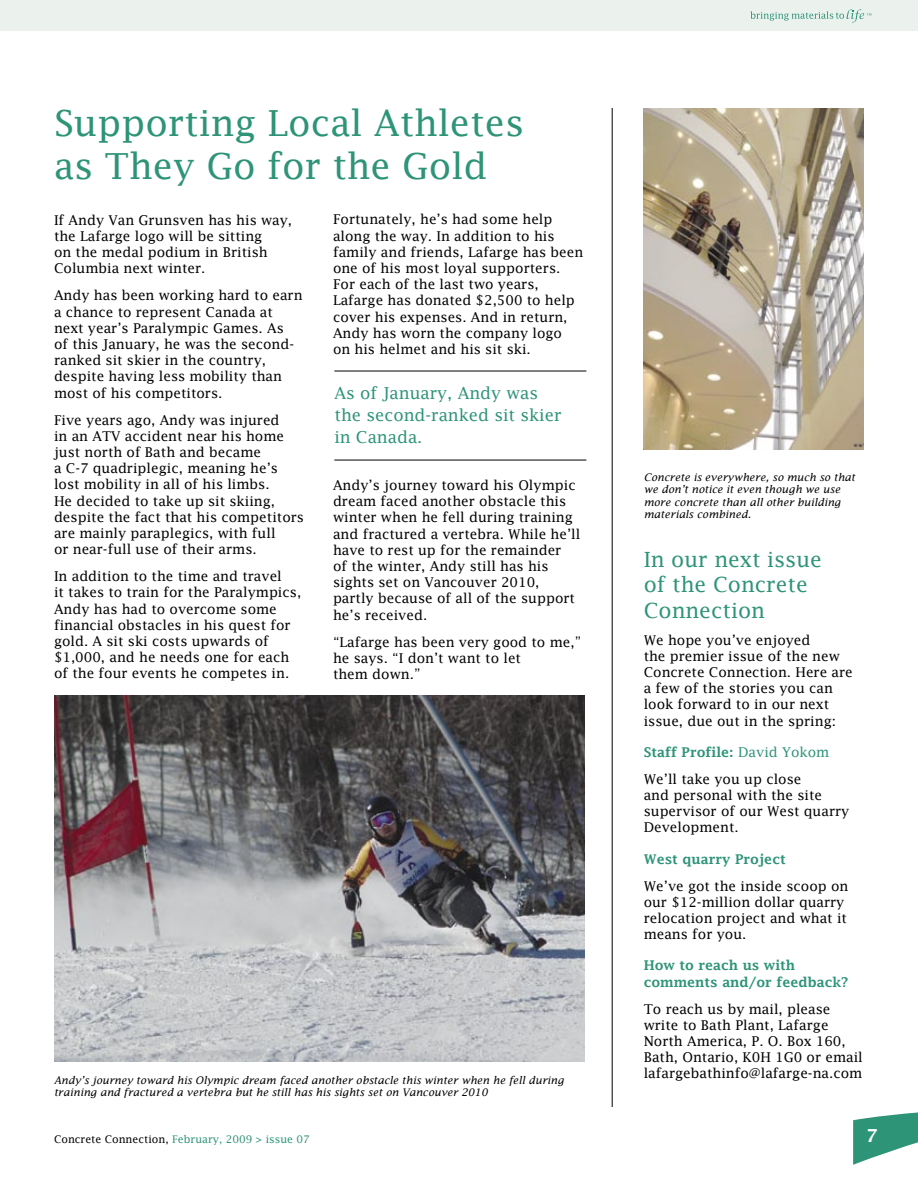
<style>
.page{position:relative;width:918px;height:1188px;background:#fff}
.page>*{position:absolute;margin:0;border:0;box-sizing:border-box;transform-origin:0 0}
.t1{font:36px/43.2px "Lucida Fax";color:#2e9477}
.t2{font:21px/25.2px "Lucida Fax";color:#2e9477}
.t3{font:600 18px "Lucida Fax";color:#fff}
.t4{font:16.5px/21.8px "Lucida Fax";color:#2e9477}
.t5{font:13.5px/16.2px "Lucida Fax";color:#000}
.t6{font:600 13.5px/16.2px "Lucida Fax";color:#2e9477}
.t7{font:italic 10.5px/12.6px "Lucida Fax";color:#000}
.t8{font:10.5px "Lucida Fax";color:#2e9477}
.s1{font-weight:600;color:#2e9477}
.s2{color:#2e9477}
.s3{color:#000}
</style>
<div class="page">
<svg style="left:853px;top:1112px;width:65px;height:53px"></svg>
<div style="left:0;top:0;width:918px;height:31px;background:#ebf2ee"></div>
<svg style="left:751px;top:9px;width:120px;height:14px"></svg>
<hr style="left:612px;top:108px;width:1px;height:999px;background:#000">
<img style="left:54px;top:695px;width:531px;height:367px">
<hr style="left:334px;top:460px;width:252px;height:1px;background:#000">
<hr style="left:334px;top:371px;width:252px;height:1px;background:#000">
<img style="left:644px;top:108px;width:220px;height:342px">
<h1 class="t1" style="left:54px;top:101px;width:472px">Supporting Local Athletes as They Go for the Gold</h1>
<p class="t5" style="left:54px;top:212px;width:240px">If Andy Van Grunsven has his way, the Lafarge logo will be sitting<br>on the medal podium in British<br>Columbia next winter.</p>
<p class="t5" style="left:54px;top:287px;width:250px">Andy has been working hard to earn a chance to represent Canada at next year’s Paralympic Games. As<br>of this January, he was the second&shy;ranked sit skier in the country, despite having less mobility than most of his competitors.</p>
<p class="t5" style="left:54px;top:411px;width:252px">Five years ago, Andy was injured<br>in an ATV accident near his home just north of Bath and became<br>a C-7 quadriplegic, meaning he’s lost mobility in all of his limbs.<br>He decided to take up sit skiing, despite the fact that his competitors are mainly paraplegics, with full<br>or near-full use of their arms.</p>
<p class="t5" style="left:54px;top:568px;width:249px">In addition to the time and travel<br>it takes to train for the Paralympics, Andy has had to overcome some financial obstacles in his quest for gold. A sit ski costs upwards of $1,000, and he needs one for each of the four events he competes in.</p>
<p class="t5" style="left:333px;top:211px;width:252px">Fortunately, he’s had some help along the way. In addition to his family and friends, Lafarge has been one of his most loyal supporters.<br>For each of the last two years,<br>Lafarge has donated $2,500 to help cover his expenses. And in return,<br>Andy has worn the company logo<br>on his helmet and his sit ski.</p>
<p class="t4" style="left:334px;top:382px;width:229px">As of January, Andy was the second-ranked sit skier in Canada.</p>
<p class="t5" style="left:333px;top:477px;width:249px">Andy’s journey toward his Olympic dream faced another obstacle this winter when he fell during training and fractured a vertebra. While he’ll have to rest up for the remainder<br>of the winter, Andy still has his sights set on Vancouver 2010, partly because of all of the support he’s received.</p>
<p class="t5" style="left:333px;top:633px;width:250px">“Lafarge has been very good to me,” he says. “I don’t want to let<br>them down.”</p>
<p class="t7" style="left:54px;top:1074px;width:512px">Andy’s journey toward his Olympic dream faced another obstacle this winter when he fell during training and fractured a vertebra but he still has his sights set on Vancouver 2010</p>
<p class="t7" style="left:644px;top:470px;width:213px">Concrete is everywhere, so much so that we don’t notice it even though we use more concrete than all other building materials combined.</p>
<h2 class="t2" style="left:644px;top:547px;width:180px">In our next issue of the Concrete<br>Connection</h2>
<p class="t5" style="left:644px;top:631px;width:211px">We hope you’ve enjoyed<br>the premier issue of the new<br>Concrete Connection. Here are a few of the stories you can look forward to in our next issue, due out in the spring:</p>
<p class="t5" style="left:644px;top:738px;width:187px;line-height:27px"><span class="s1">Staff Profile:</span> <span class="s2">David Yokom<br></span>We’ll take you up close</p>
<p class="t5" style="left:644px;top:787px;width:207px">and personal with the site supervisor of our West quarry<br>Development.</p>
<p class="t6" style="left:644px;top:851px;width:144px">West quarry Project</p>
<p class="t5" style="left:644px;top:877px;width:206px">We’ve got the inside scoop on our $12-million dollar quarry relocation project and what it means for you.</p>
<p class="t6" style="left:644px;top:957px;width:206px">How to reach us with comments and/or feedback?</p>
<p class="t5" style="left:644px;top:1000px;width:221px">To reach us by mail, please write to Bath Plant, Lafarge<br>North America, P. O. Box 160,<br>Bath, Ontario, K0H 1G0 or email lafargebathinfo@lafarge-na.com</p>
<p class="t8" style="left:54px;top:1133px;width:257px"><span class="s3">Concrete Connection,</span> February, 2009 &gt; issue 07</p>
<h3 class="t3" style="left:866px;top:1125px;width:13px">7</h3>
</div>
